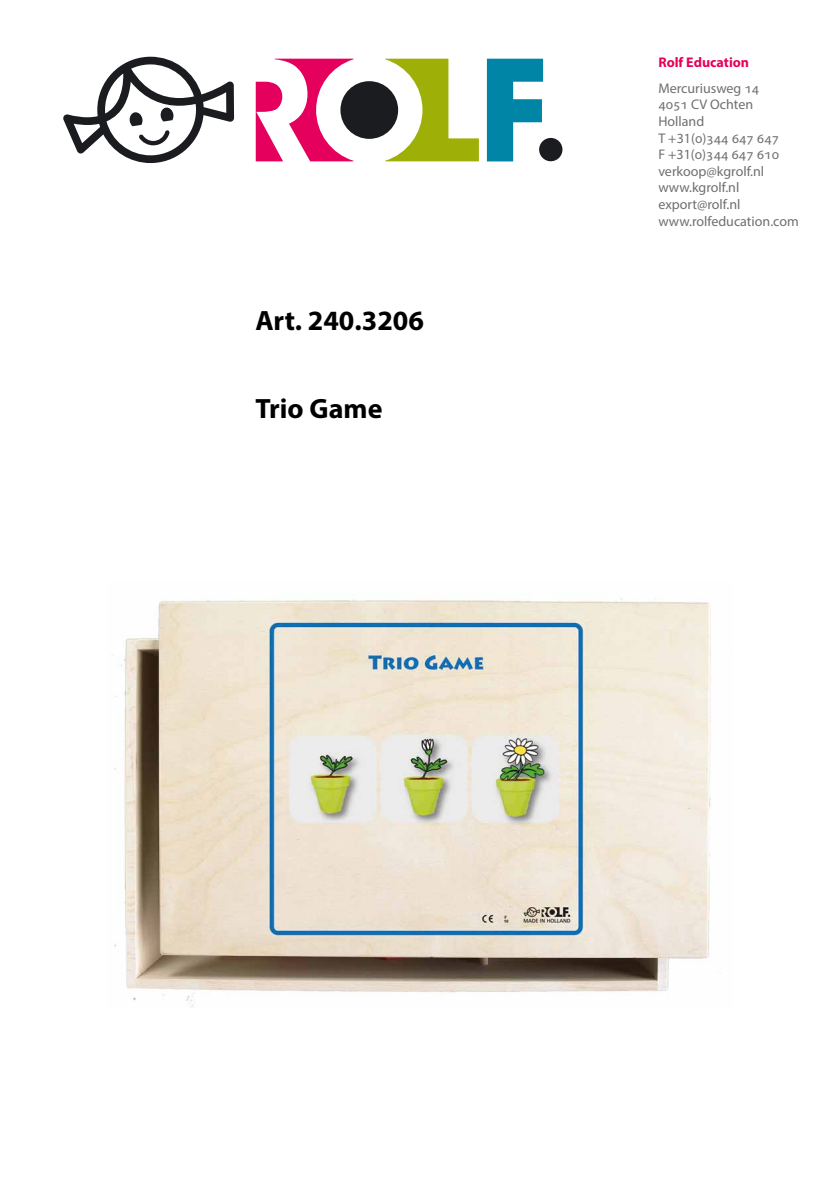
<style>
.page{position:relative;width:840px;height:1191px;background:#fff}
.page>*{position:absolute;margin:0;border:0;box-sizing:border-box;transform-origin:0 0}
.t1{font:700 28px "Myriad Pro";color:#000}
.t2{font:14px/16.6px "Myriad Pro";color:#6f6f6e}
.t3{font:700 14px "Myriad Pro";color:#e5005a}
</style>
<div class="page">
<svg style="left:486px;top:59px;width:56px;height:102px"></svg>
<div style="left:539px;top:138px;width:23px;height:23px;background:#1b1c20;border-radius:50%"></div>
<div style="left:340px;top:81px;width:58px;height:58px;background:#1b1c20;border-radius:50%"></div>
<svg style="left:255px;top:59px;width:99px;height:102px"></svg>
<svg style="left:384px;top:59px;width:94px;height:102px"></svg>
<svg style="left:63px;top:57px;width:171px;height:106px"></svg>
<img style="left:114px;top:598px;width:597px;height:409px">
<h1 class="t1" style="left:255px;top:302px;width:170px">Art. 240.3206</h1>
<h1 class="t1" style="left:255px;top:390px;width:128px">Trio Game</h1>
<p class="t3" style="left:658px;top:53px;width:92px">Rolf Education</p>
<p class="t2" style="left:658px;top:80px;width:142px">Mercuriusweg 14<br>4051 CV Ochten<br>Holland<br>T +31(0)344 647 647<br>F +31(0)344 647 610 verkoop@kgrolf.nl www.kgrolf.nl export@rolf.nl www.rolfeducation.com</p>
</div>
